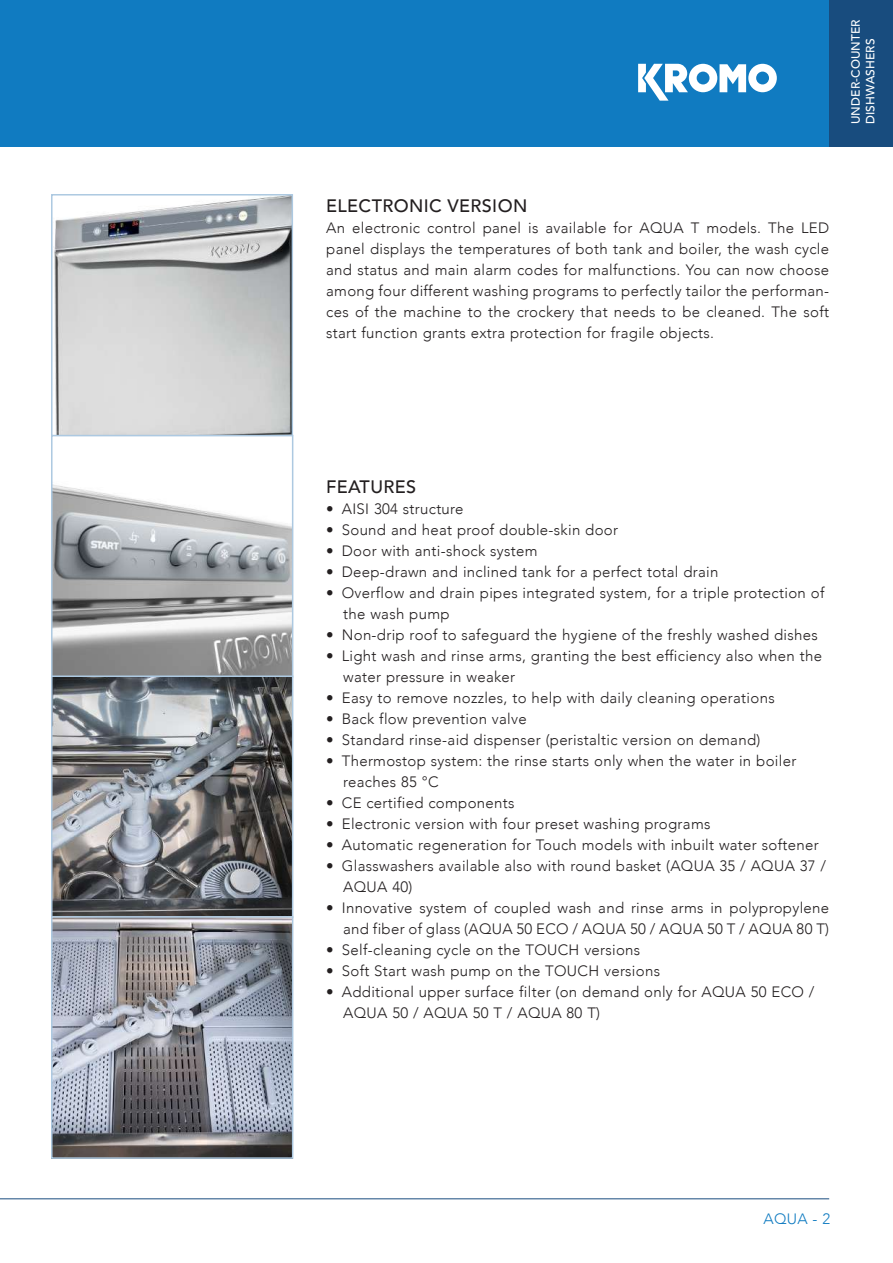
<style>
.page{position:relative;width:893px;height:1263px;background:#fff}
.page>*{position:absolute;margin:0;border:0;box-sizing:border-box;transform-origin:0 0}
.t1{font:500 18px "Avenir";letter-spacing:.02em;color:#231f20}
.t2{font:300 15px/21px "Avenir";letter-spacing:.02em;color:#231f20}
.t3{font:300 15px "Avenir";color:#107bc1}
.t4{font:500 12px/14.4px "Avenir";letter-spacing:.01em;color:#fff}
</style>
<div class="page">
<div style="left:0;top:0;width:893px;height:147px;background:#107bc1"></div>
<div style="left:829px;top:0;width:64px;height:147px;background:#184c7e"></div>
<img style="left:54px;top:197px;width:236px;height:959px">
<div style="left:51px;top:194px;width:242px;height:242px;border:2px solid #adc9e1"></div>
<div style="left:51px;top:435px;width:242px;height:243px;border:2px solid #adc9e1"></div>
<div style="left:51px;top:675px;width:242px;height:243px;border:2px solid #adc9e1"></div>
<div style="left:51px;top:916px;width:242px;height:243px;border:2px solid #adc9e1"></div>
<hr style="left:0;top:1198px;width:829px;height:1px;background:#184c7e">
<svg style="left:638px;top:64px;width:139px;height:37px"></svg>
<p class="t4" style="left:848px;top:124px;width:106px;rotate:-90deg">UNDER-COUNTER<br>DISHWASHERS</p>
<p class="t1" style="left:326px;top:190px;width:203px">ELECTRONIC VERSION</p>
<p class="t2" style="left:326px;top:217px;width:504px;text-align:justify">An electronic control panel is available for AQUA T models. The LED panel displays the temperatures of both tank and boiler, the wash cycle and status and main alarm codes for malfunctions. You can now choose among four different washing programs to perfectly tailor the performan&shy;ces of the machine to the crockery that needs to be cleaned. The soft start function grants extra protection for fragile objects.</p>
<p class="t1" style="left:326px;top:471px;width:91px">FEATURES</p>
<p class="t2" style="left:326px;top:498px;width:139px">• AISI 304 structure</p>
<p class="t2" style="left:326px;top:519px;width:293px">• Sound and heat proof double-skin door</p>
<p class="t2" style="left:326px;top:540px;width:213px">• Door with anti-shock system</p>
<p class="t2" style="left:326px;top:561px;width:394px">• Deep-drawn and inclined tank for a perfect total drain</p>
<p class="t2" style="left:343px;top:582px;width:483px;text-indent:-17px">• Overflow and drain pipes integrated system, for a triple protection of the wash pump</p>
<p class="t2" style="left:326px;top:624px;width:493px">• Non-drip roof to safeguard the hygiene of the freshly washed dishes</p>
<p class="t2" style="left:343px;top:645px;width:480px;text-indent:-17px">• Light wash and rinse arms, granting the best efficiency also when the water pressure in weaker</p>
<p class="t2" style="left:326px;top:687px;width:450px">• Easy to remove nozzles, to help with daily cleaning operations</p>
<p class="t2" style="left:326px;top:708px;width:202px">• Back flow prevention valve</p>
<p class="t2" style="left:326px;top:729px;width:436px">• Standard rinse-aid dispenser (peristaltic version on demand)</p>
<p class="t2" style="left:343px;top:750px;width:455px;text-indent:-17px">• Thermostop system: the rinse starts only when the water in boiler reaches 85 °C</p>
<p class="t2" style="left:326px;top:792px;width:190px">• CE certified components</p>
<p class="t2" style="left:326px;top:813px;width:386px">• Electronic version with four preset washing programs</p>
<p class="t2" style="left:326px;top:834px;width:494px">• Automatic regeneration for Touch models with inbuilt water softener</p>
<p class="t2" style="left:343px;top:855px;width:484px;text-indent:-17px">• Glasswashers available also with round basket (AQUA 35 / AQUA 37 /<br>AQUA 40)</p>
<p class="t2" style="left:326px;top:897px;width:504px;text-align:right">• Innovative system of coupled wash and rinse arms in polypropylene and fiber of glass (AQUA 50 ECO / AQUA 50 / AQUA 50 T / AQUA 80 T)</p>
<p class="t2" style="left:326px;top:939px;width:316px">• Self-cleaning cycle on the TOUCH versions</p>
<p class="t2" style="left:326px;top:960px;width:335px">• Soft Start wash pump on the TOUCH versions</p>
<p class="t2" style="left:343px;top:981px;width:473px;text-indent:-17px">• Additional upper surface filter (on demand only for AQUA 50 ECO /<br>AQUA 50 / AQUA 50 T / AQUA 80 T)</p>
<p class="t3" style="left:763px;top:1210px;width:68px">AQUA - 2</p>
</div>
